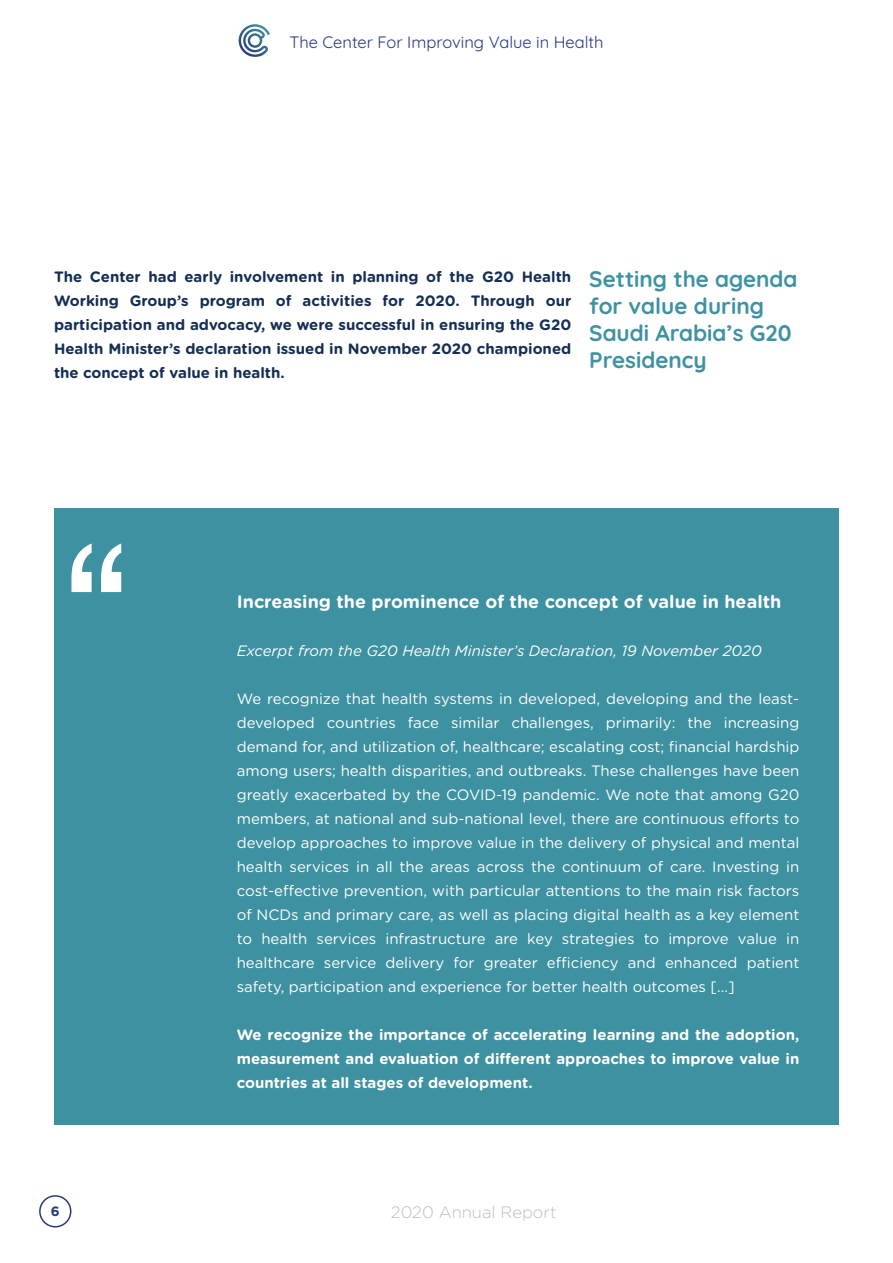
<style>
.page{position:relative;width:893px;height:1263px;background:#fff}
.page>*{position:absolute;margin:0;border:0;box-sizing:border-box;transform-origin:0 0}
.t1{font:700 22.5px/27px "Quicksand";color:#3e92a2}
.t2{font:700 18px "Gotham Rounded";color:#fff}
.t3{font:16.5px "Quicksand";color:#29387f}
.t4{font:300 16.5px "Gotham Rounded";color:#bcbec0}
.t5{font:15px/24px "Gotham Rounded";color:#fff;text-align:justify}
.t6{font:700 15px/24px "Gotham Rounded";color:#152e54;text-align:justify}
.t7{font:700 15px/24px "Gotham Rounded";color:#fff;text-align:justify}
.t8{font:italic 15px "Gotham Rounded";color:#fff}
.t9{font:700 13.5px "Gotham Rounded";color:#29387f}
</style>
<div class="page">
<svg style="left:239px;top:24px;width:31px;height:33px"></svg>
<div style="left:39px;top:1195px;width:32px;height:32px;border:2px solid #29387f;border-radius:50%"></div>
<div style="left:54px;top:508px;width:785px;height:617px;background:#3d91a1"></div>
<svg style="left:71px;top:543px;width:50px;height:49px"></svg>
<p class="t3" style="left:289px;top:30px;width:315px">The Center For Improving Value in Health</p>
<p class="t6" style="left:54px;top:264px;width:519px">The Center had early involvement in planning of the G20 Health Working Group’s program of activities for 2020. Through our participation and advocacy, we were successful in ensuring the G20<br>Health Minister’s declaration issued in November 2020 championed the concept of value in health.</p>
<h1 class="t1" style="left:589px;top:263px;width:210px">Setting the agenda for value during<br>Saudi Arabia’s G20<br>Presidency</h1>
<p class="t9" style="left:51px;top:1201px;width:10px">6</p>
<p class="t2" style="left:237px;top:588px;width:546px">Increasing the prominence of the concept of value in health</p>
<p class="t8" style="left:237px;top:640px;width:527px">Excerpt from the G20 Health Minister’s Declaration, 19 November 2020</p>
<p class="t5" style="left:237px;top:686px;width:564px">We recognize that health systems in developed, developing and the least&shy;developed countries face similar challenges, primarily: the increasing demand for, and utilization of, healthcare; escalating cost; financial hardship among users; health disparities, and outbreaks. These challenges have been greatly exacerbated by the COVID-19 pandemic. We note that among G20 members, at national and sub-national level, there are continuous efforts to develop approaches to improve value in the delivery of physical and mental health services in all the areas across the continuum of care. Investing in cost-effective prevention, with particular attentions to the main risk factors of NCDs and primary care, as well as placing digital health as a key element to health services infrastructure are key strategies to improve value in healthcare service delivery for greater efficiency and enhanced patient safety, participation and experience for better health outcomes […]</p>
<p class="t7" style="left:237px;top:1022px;width:564px">We recognize the importance of accelerating learning and the adoption, measurement and evaluation of different approaches to improve value in countries at all stages of development.</p>
<p class="t4" style="left:391px;top:1201px;width:167px">2020 Annual Report</p>
</div>
